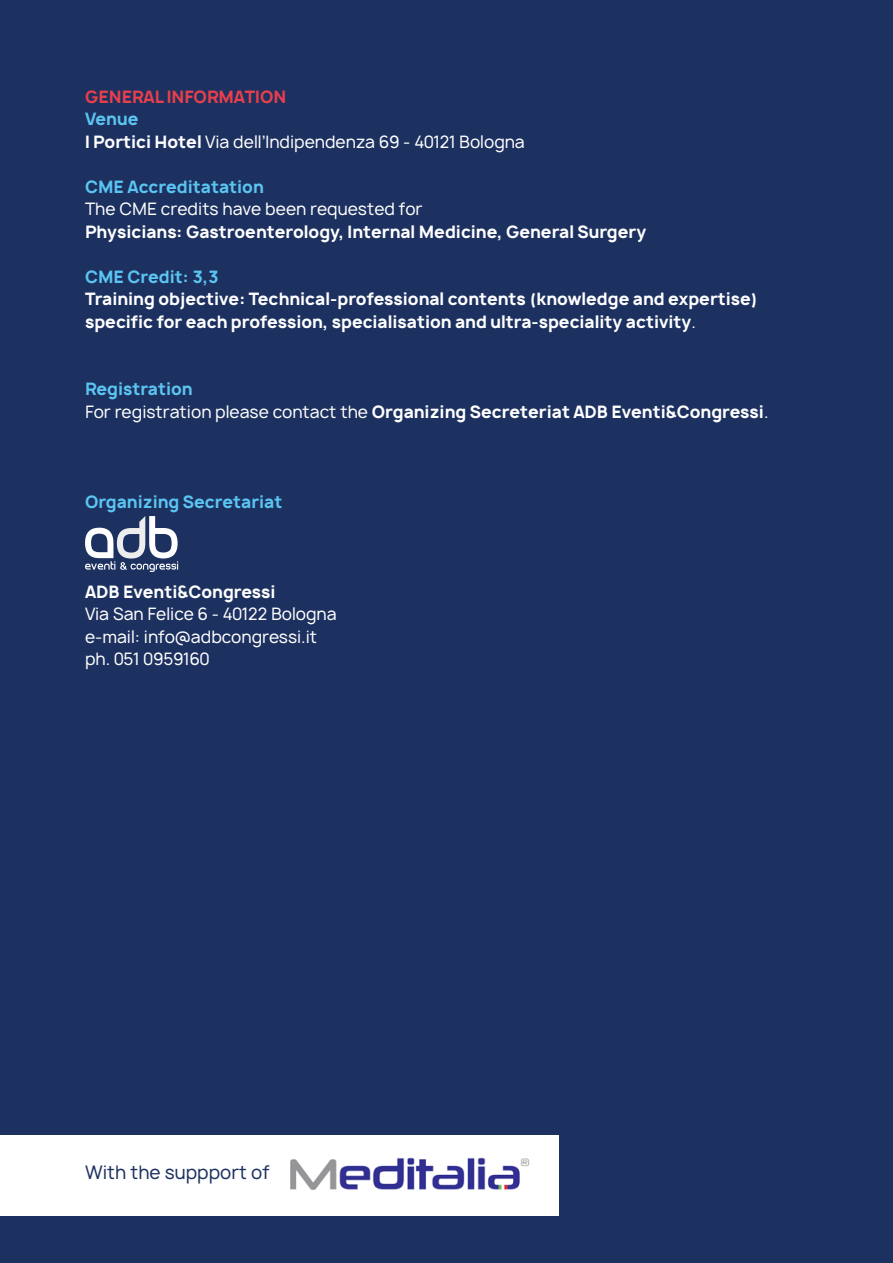
<style>
.page{position:relative;width:893px;height:1263px;background:#1d3160}
.page>*{position:absolute;margin:0;border:0;box-sizing:border-box;transform-origin:0 0}
.t1{font:18px "Manrope";color:#1d3160}
.t2{font:700 16.5px/22.5px "Manrope";color:#fff}
.t3{font:16.5px/22.5px "Manrope";color:#fff}
.t4{font:700 16.5px "Manrope";color:#5bc5f2}
.t5{font:700 16.5px "Manrope";color:#e83f4c}
.s1{font-weight:700;color:#5bc5f2}
.s2{font-weight:700}
.s3{font-weight:400}
.s4{color:#5bc5f2}
</style>
<div class="page">
<div style="left:0;top:1135px;width:558px;height:81px;background:#fff"></div>
<img style="left:290px;top:1157px;width:240px;height:33px">
<svg style="left:85px;top:516px;width:93px;height:56px"></svg>
<p class="t5" style="left:85px;top:85px;width:203px">GENERAL INFORMATION</p>
<p class="t3" style="left:85px;top:108px;width:441px"><span class="s1">Venue<br></span><span class="s2">I Portici Hotel</span> Via dell’Indipendenza 69 - 40121 Bologna</p>
<p class="t4" style="left:85px;top:175px;width:180px">CME Accreditatation</p>
<p class="t3" style="left:85px;top:198px;width:339px">The CME credits have been requested for</p>
<p class="t2" style="left:85px;top:220px;width:563px">Physicians: Gastroenterology, Internal Medicine, General Surgery</p>
<p class="t4" style="left:85px;top:265px;width:135px">CME Credit: 3,3</p>
<p class="t2" style="left:85px;top:288px;width:674px">Training objective: Technical-professional contents (knowledge and expertise) specific for each profession, specialisation and ultra-speciality activity<span class="s3">.</span></p>
<p class="t2" style="left:85px;top:378px;width:685px"><span class="s4">Registration<br></span><span class="s3">For registration please contact the</span> Organizing Secreteriat ADB Eventi&amp;Congressi<span class="s3">.</span></p>
<p class="t4" style="left:85px;top:490px;width:199px">Organizing Secretariat</p>
<p class="t2" style="left:85px;top:580px;width:192px">ADB Eventi&amp;Congressi</p>
<p class="t3" style="left:85px;top:603px;width:253px">Via San Felice 6 - 40122 Bologna e-mail: info@adbcongressi.it ph. 051 0959160</p>
<p class="t1" style="left:85px;top:1160px;width:186px">With the suppport of</p>
</div>
